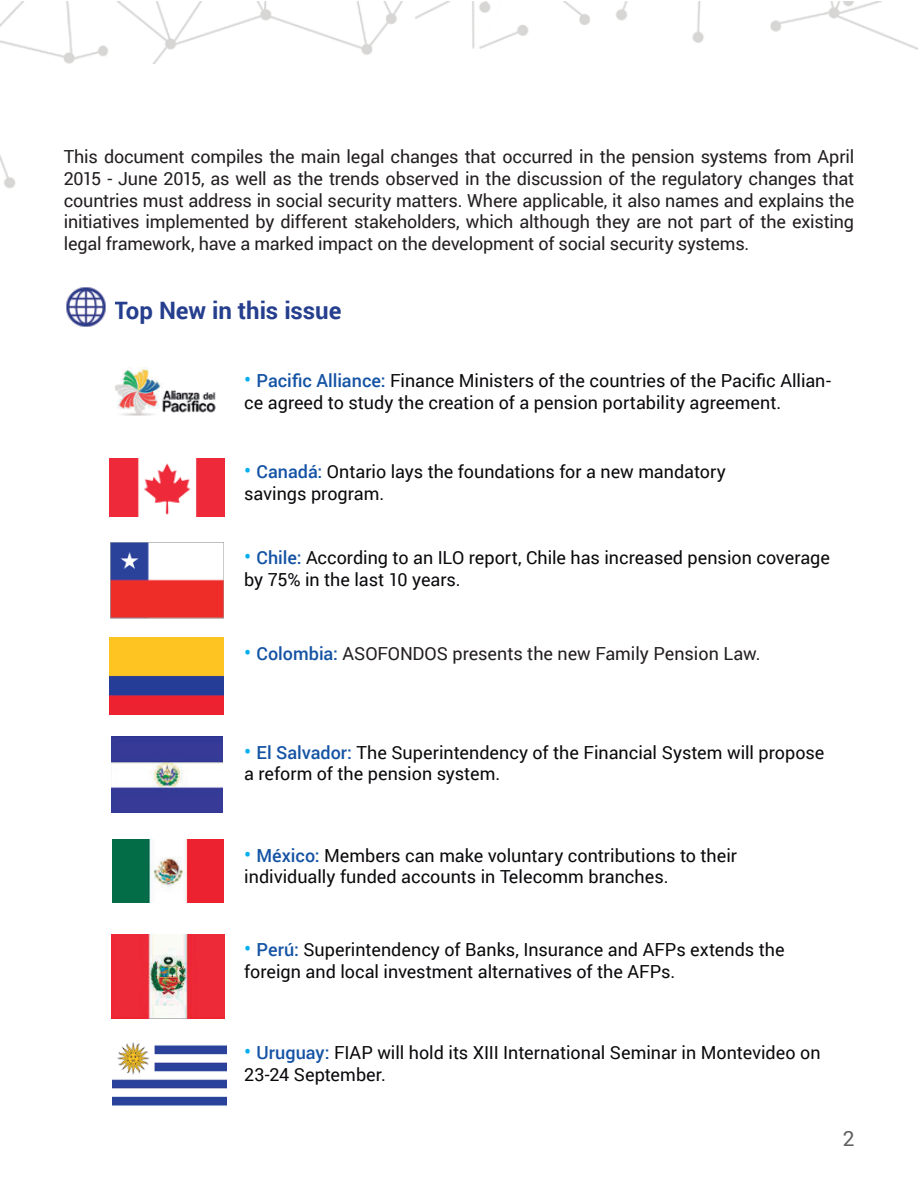
<style>
.page{position:relative;width:918px;height:1188px;background:#fff}
.page>*{position:absolute;margin:0;border:0;box-sizing:border-box;transform-origin:0 0}
.t1{font:700 24px "Roboto";letter-spacing:-.005em;color:#253f8e}
.t2{font:21px "Roboto";color:#606264}
.t3{font:18px/21.6px "Roboto";color:#0b090c}
.t4{font:18px/21.6px "Roboto";letter-spacing:-.005em;color:#231f20;text-align:justify}
.s1{font-size:21px;color:#00aeef}
.s2{font-weight:500;color:#1453a4}
</style>
<div class="page">
<img style="left:0;top:1px;width:918px;height:188px">
<div style="left:37px;top:65px;width:411px;height:52px;background:#fff"></div>
<img style="left:66px;top:287px;width:40px;height:40px">
<img style="left:112px;top:1042px;width:115px;height:64px">
<img style="left:111px;top:542px;width:113px;height:77px">
<img style="left:115px;top:367px;width:101px;height:48px">
<img style="left:110px;top:458px;width:114px;height:58px">
<img style="left:110px;top:638px;width:113px;height:76px">
<img style="left:111px;top:737px;width:112px;height:75px">
<img style="left:112px;top:840px;width:111px;height:63px">
<img style="left:111px;top:934px;width:113px;height:85px">
<p class="t4" style="left:64px;top:146px;width:792px">This document compiles the main legal changes that occurred in the pension systems from April 2015 - June 2015, as well as the trends observed in the discussion of the regulatory changes that countries must address in social security matters. Where applicable, it also names and explains the initiatives implemented by different stakeholders, which although they are not part of the existing legal framework, have a marked impact on the development of social security systems.</p>
<h1 class="t1" style="left:114px;top:294px;width:229px">Top New in this issue</h1>
<p class="t3" style="left:244px;top:369px;width:588px"><span class="s1">•</span> <span class="s2">Pacific Alliance:</span> Finance Ministers of the countries of the Pacific Allian&shy;ce agreed to study the creation of a pension portability agreement.</p>
<p class="t3" style="left:244px;top:460px;width:483px"><span class="s1">•</span> <span class="s2">Canadá:</span> Ontario lays the foundations for a new mandatory savings program.</p>
<p class="t3" style="left:244px;top:546px;width:587px"><span class="s1">•</span> <span class="s2">Chile:</span> According to an ILO report, Chile has increased pension coverage by 75% in the last 10 years.</p>
<p class="t4" style="left:244px;top:642px;width:518px"><span class="s1">•</span> <span class="s2">Colombia:</span> ASOFONDOS presents the new Family Pension Law.</p>
<p class="t3" style="left:244px;top:741px;width:582px"><span class="s1">•</span> <span class="s2">El Salvador:</span> The Superintendency of the Financial System will propose a reform of the pension system.</p>
<p class="t3" style="left:244px;top:844px;width:494px"><span class="s1">•</span> <span class="s2">México:</span> Members can make voluntary contributions to their individually funded accounts in Telecomm branches.</p>
<p class="t3" style="left:244px;top:938px;width:542px"><span class="s1">•</span> <span class="s2">Perú:</span> Superintendency of Banks, Insurance and AFPs extends the foreign and local investment alternatives of the AFPs.</p>
<p class="t3" style="left:244px;top:1042px;width:578px"><span class="s1">•</span> <span class="s2">Uruguay:</span> FIAP will hold its XIII International Seminar in Montevideo on<br>23-24 September.</p>
<p class="t2" style="left:843px;top:1124px;width:13px">2</p>
</div>
